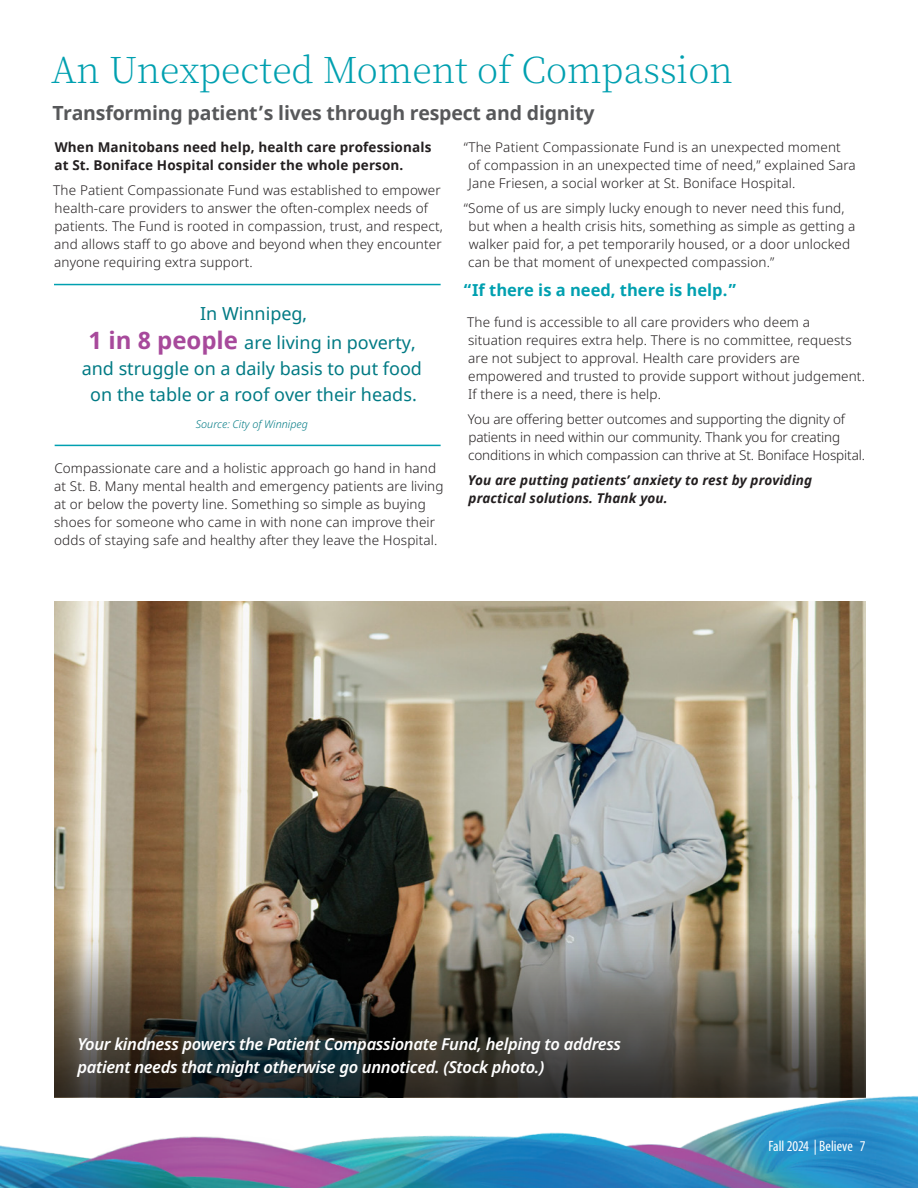
<style>
.page{position:relative;width:918px;height:1188px;background:#fff}
.page>*{position:absolute;margin:0;border:0;box-sizing:border-box;transform-origin:0 0}
.Header_Span_Columns{font:200 36px "Noto Serif JP";color:#00a0b0}
.Sub_Head_Span_Col{font:700 19.5px "Noto Sans";letter-spacing:-.01em;color:#57585a}
._3-Body_Copy{font:18px/28.5px "Noto Sans";color:#007a84;text-align:center}
.Pull_Quote{font:italic 600 16.5px/22.5px "Noto Sans";letter-spacing:-.02em;color:#fff}
.Pull_Quote-2{font:700 16.5px "Noto Sans";color:#00a0b0}
.t1{font:condensed 15px "Myriad Pro";color:#fff}
.Body{font:300 13.5px/18px "Noto Sans";letter-spacing:.01em;color:#231f20}
.Body-2{font:300 13.5px/18px "Noto Sans";letter-spacing:-.01em;color:#231f20}
.Body-3{font:700 13.5px/18px "Noto Sans";letter-spacing:.01em;color:#231f20}
.Body-4{font:italic 700 13.5px/18px "Noto Sans";letter-spacing:.01em;color:#231f20}
._3-Body_Copy-2{font:italic 300 10.65px "Noto Sans";color:#007a84}
.s1{font-weight:700;font-size:24px;color:#a7499b}
</style>
<div class="page">
<img style="left:54px;top:602px;width:812px;height:324px">
<img style="left:54px;top:926px;width:812px;height:130px">
<hr style="left:54px;top:284px;width:387px;height:1px;background:#00a0b0">
<hr style="left:55px;top:445px;width:386px;height:1px;background:#00a0b0">
<img style="left:0;top:1056px;width:918px;height:132px">
<p class="Header_Span_Columns" style="left:51px;top:49px;width:683px">An Unexpected Moment of Compassion</p>
<p class="Sub_Head_Span_Col" style="left:53px;top:99px;width:544px">Transforming patient’s lives through respect and dignity</p>
<p class="Body-3" style="left:54px;top:138px;width:378px">When Manitobans need help, health care professionals at St. Boniface Hospital consider the whole person.</p>
<p class="Body" style="left:53px;top:181px;width:391px">The Patient Compassionate Fund was established to empower health-care providers to answer the often-complex needs of patients. The Fund is rooted in compassion, trust, and respect, and allows staff to go above and beyond when they encounter anyone requiring extra support.</p>
<p class="_3-Body_Copy" style="left:89px;top:300px;width:328px">In Winnipeg,<br><span class="s1">1 in 8 people</span> are living in poverty,</p>
<p class="_3-Body_Copy" style="left:82px;top:357px;width:342px;line-height:25.5px">and struggle on a daily basis to put food on the table or a roof over their heads.</p>
<p class="_3-Body_Copy-2" style="left:196px;top:416px;width:114px">Source: City of Winnipeg</p>
<p class="Body" style="left:54px;top:459px;width:391px">Compassionate care and a holistic approach go hand in hand at St. B. Many mental health and emergency patients are living at or below the poverty line. Something so simple as buying shoes for someone who came in with none can improve their odds of staying safe and healthy after they leave the Hospital.</p>
<p class="Body" style="left:468px;top:138px;width:389px;text-indent:-4px">“The Patient Compassionate Fund is an unexpected moment of compassion in an unexpected time of need,” explained Sara<br>Jane Friesen, a social worker at St. Boniface Hospital.</p>
<p class="Body" style="left:468px;top:199px;width:389px;text-indent:-4px">“Some of us are simply lucky enough to never need this fund, but when a health crisis hits, something as simple as getting a walker paid for, a pet temporarily housed, or a door unlocked can be that moment of unexpected compassion.”</p>
<p class="Pull_Quote-2" style="left:463px;top:278px;width:275px">“If there is a need, there is help.”</p>
<p class="Body" style="left:467px;top:314px;width:399px">The fund is accessible to all care providers who deem a situation requires extra help. There is no committee, requests are not subject to approval. Health care providers are empowered and trusted to provide support without judgement.<br>If there is a need, there is help.</p>
<p class="Body-2" style="left:468px;top:410px;width:399px">You are offering better outcomes and supporting the dignity of patients in need within our community. Thank you for creating conditions in which compassion can thrive at St. Boniface Hospital.</p>
<p class="Body-4" style="left:468px;top:471px;width:346px">You are putting patients’ anxiety to rest by providing practical solutions. Thank you.</p>
<p class="Pull_Quote" style="left:77px;top:1033px;width:545px">Your kindness powers the Patient Compassionate Fund, helping to address patient needs that might otherwise go unnoticed. (Stock photo.)</p>
<p class="t1" style="left:768px;top:1137px;width:99px">Fall 2024 | Believe 7</p>
</div>
